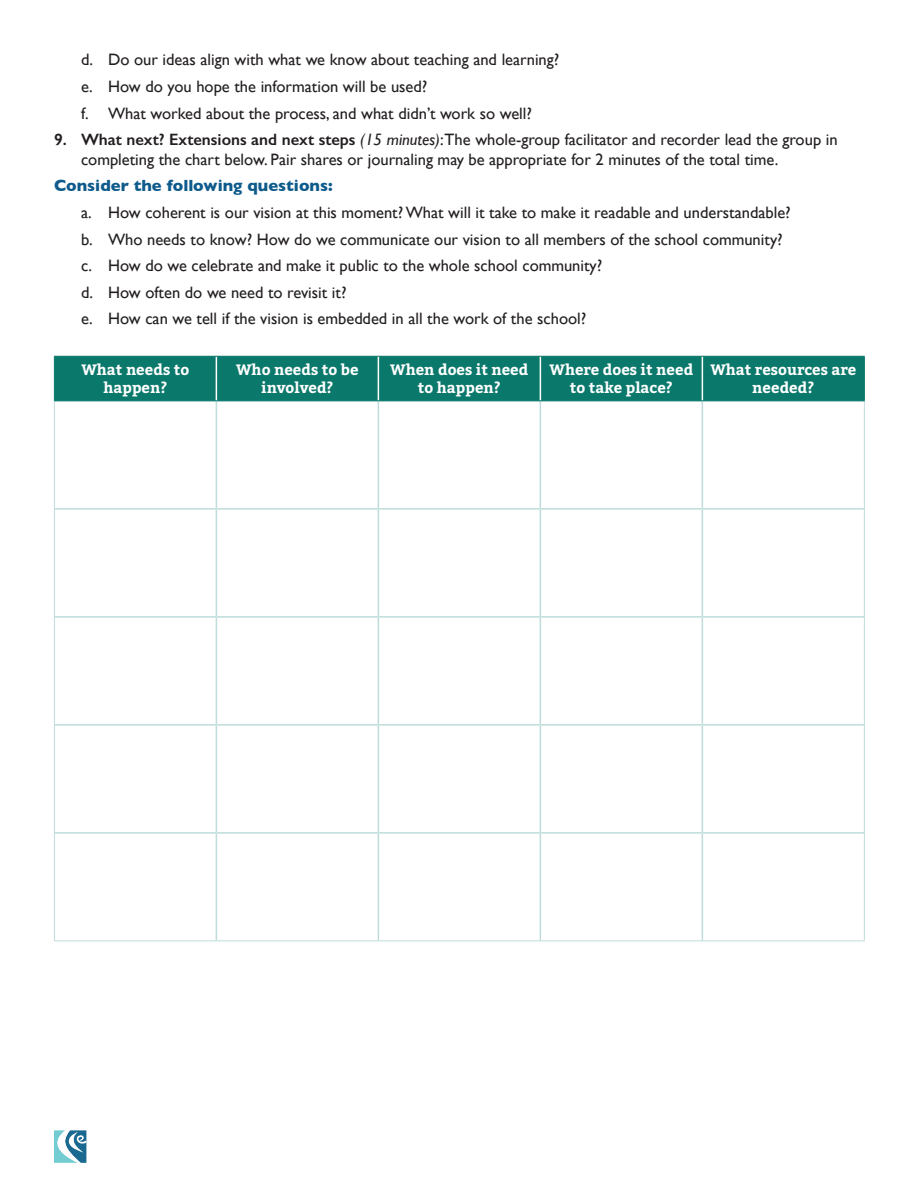
<style>
.page{position:relative;width:918px;height:1188px;background:#fff}
.page>*{position:absolute;margin:0;border:0;box-sizing:border-box;transform-origin:0 0}
.t1{font:16.5px/19.8px "Gill Sans";color:#231f20}
.tool_subsub{font:700 16.5px "Gill Sans";color:#0d5a8b}
.table_sub{font:700 15px/18px "Bitter";color:#fff;text-align:center}
.s1{font-weight:600}
.s2{font-style:italic}
</style>
<div class="page">
<svg style="left:54px;top:1130px;width:32px;height:33px"></svg>
<div style="left:55px;top:357px;width:809px;height:44px;background:#0a786b"></div>
<hr style="left:216px;top:357px;width:1px;height:44px;background:#fff">
<hr style="left:378px;top:357px;width:1px;height:44px;background:#fff">
<hr style="left:540px;top:357px;width:1px;height:44px;background:#fff">
<hr style="left:702px;top:357px;width:1px;height:44px;background:#fff">
<hr style="left:216px;top:401px;width:1px;height:107px;background:#bddcda">
<hr style="left:378px;top:401px;width:1px;height:107px;background:#bddcda">
<hr style="left:540px;top:401px;width:1px;height:107px;background:#bddcda">
<hr style="left:702px;top:401px;width:1px;height:107px;background:#bddcda">
<hr style="left:55px;top:508px;width:161px;height:2px;background:#bddcda">
<hr style="left:216px;top:508px;width:162px;height:2px;background:#bddcda">
<hr style="left:216px;top:510px;width:1px;height:106px;background:#bddcda">
<hr style="left:378px;top:508px;width:162px;height:2px;background:#bddcda">
<hr style="left:378px;top:510px;width:1px;height:106px;background:#bddcda">
<hr style="left:540px;top:508px;width:162px;height:2px;background:#bddcda">
<hr style="left:540px;top:510px;width:1px;height:106px;background:#bddcda">
<hr style="left:702px;top:508px;width:162px;height:2px;background:#bddcda">
<hr style="left:702px;top:510px;width:1px;height:106px;background:#bddcda">
<hr style="left:55px;top:616px;width:161px;height:2px;background:#bddcda">
<hr style="left:216px;top:616px;width:162px;height:2px;background:#bddcda">
<hr style="left:216px;top:618px;width:1px;height:106px;background:#bddcda">
<hr style="left:378px;top:616px;width:162px;height:2px;background:#bddcda">
<hr style="left:378px;top:618px;width:1px;height:106px;background:#bddcda">
<hr style="left:540px;top:616px;width:162px;height:2px;background:#bddcda">
<hr style="left:540px;top:618px;width:1px;height:106px;background:#bddcda">
<hr style="left:702px;top:616px;width:162px;height:2px;background:#bddcda">
<hr style="left:702px;top:618px;width:1px;height:106px;background:#bddcda">
<hr style="left:55px;top:724px;width:161px;height:2px;background:#bddcda">
<hr style="left:216px;top:724px;width:162px;height:2px;background:#bddcda">
<hr style="left:216px;top:726px;width:1px;height:106px;background:#bddcda">
<hr style="left:378px;top:724px;width:162px;height:2px;background:#bddcda">
<hr style="left:378px;top:726px;width:1px;height:106px;background:#bddcda">
<hr style="left:540px;top:724px;width:162px;height:2px;background:#bddcda">
<hr style="left:540px;top:726px;width:1px;height:106px;background:#bddcda">
<hr style="left:702px;top:724px;width:162px;height:2px;background:#bddcda">
<hr style="left:702px;top:726px;width:1px;height:106px;background:#bddcda">
<hr style="left:55px;top:832px;width:161px;height:2px;background:#bddcda">
<hr style="left:216px;top:832px;width:162px;height:2px;background:#bddcda">
<hr style="left:216px;top:834px;width:1px;height:107px;background:#bddcda">
<hr style="left:378px;top:832px;width:162px;height:2px;background:#bddcda">
<hr style="left:378px;top:834px;width:1px;height:107px;background:#bddcda">
<hr style="left:540px;top:832px;width:162px;height:2px;background:#bddcda">
<hr style="left:540px;top:834px;width:1px;height:107px;background:#bddcda">
<hr style="left:702px;top:832px;width:162px;height:2px;background:#bddcda">
<hr style="left:702px;top:834px;width:1px;height:107px;background:#bddcda">
<hr style="left:54px;top:401px;width:1px;height:108px;background:#bddcda">
<hr style="left:864px;top:401px;width:1px;height:108px;background:#bddcda">
<hr style="left:54px;top:509px;width:1px;height:108px;background:#bddcda">
<hr style="left:864px;top:509px;width:1px;height:108px;background:#bddcda">
<hr style="left:54px;top:617px;width:1px;height:108px;background:#bddcda">
<hr style="left:864px;top:617px;width:1px;height:108px;background:#bddcda">
<hr style="left:54px;top:725px;width:1px;height:108px;background:#bddcda">
<hr style="left:864px;top:725px;width:1px;height:108px;background:#bddcda">
<hr style="left:54px;top:833px;width:1px;height:108px;background:#bddcda">
<hr style="left:864px;top:833px;width:1px;height:108px;background:#bddcda">
<hr style="left:54px;top:941px;width:162px;height:1px;background:#bddcda">
<hr style="left:216px;top:941px;width:162px;height:1px;background:#bddcda">
<hr style="left:378px;top:941px;width:162px;height:1px;background:#bddcda">
<hr style="left:540px;top:941px;width:162px;height:1px;background:#bddcda">
<hr style="left:702px;top:941px;width:163px;height:1px;background:#bddcda">
<hr style="left:54px;top:356px;width:162px;height:1px;background:#0a786b">
<hr style="left:54px;top:357px;width:1px;height:44px;background:#0a786b">
<hr style="left:216px;top:356px;width:162px;height:1px;background:#0a786b">
<hr style="left:378px;top:356px;width:162px;height:1px;background:#0a786b">
<hr style="left:540px;top:356px;width:162px;height:1px;background:#0a786b">
<hr style="left:702px;top:356px;width:163px;height:1px;background:#0a786b">
<hr style="left:864px;top:357px;width:1px;height:44px;background:#0a786b">
<hr style="left:54px;top:401px;width:162px;height:1px;background:#0a786b">
<hr style="left:216px;top:401px;width:162px;height:1px;background:#0a786b">
<hr style="left:378px;top:401px;width:162px;height:1px;background:#0a786b">
<hr style="left:540px;top:401px;width:162px;height:1px;background:#0a786b">
<hr style="left:702px;top:401px;width:163px;height:1px;background:#0a786b">
<p class="t1" style="left:81px;top:50px;width:480px">d. Do our ideas align with what we know about teaching and learning?</p>
<p class="t1" style="left:81px;top:76px;width:348px">e. How do you hope the information will be used?</p>
<p class="t1" style="left:81px;top:103px;width:452px">f. What worked about the process, and what didn’t work so well?</p>
<p class="t1" style="left:81px;top:129px;width:758px;text-indent:-27px"><span class="s1">9. What next? Extensions and next steps</span> <span class="s2">(15 minutes)</span>:The whole-group facilitator and recorder lead the group in completing the chart below. Pair shares or journaling may be appropriate for 2 minutes of the total time.</p>
<p class="tool_subsub" style="left:54px;top:173px;width:280px">Consider the following questions:</p>
<p class="t1" style="left:81px;top:202px;width:711px">a. How coherent is our vision at this moment? What will it take to make it readable and understandable?</p>
<p class="t1" style="left:81px;top:229px;width:703px">b. Who needs to know? How do we communicate our vision to all members of the school community?</p>
<p class="t1" style="left:81px;top:255px;width:523px">c. How do we celebrate and make it public to the whole school community?</p>
<p class="t1" style="left:81px;top:282px;width:267px">d. How often do we need to revisit it?</p>
<p class="t1" style="left:81px;top:309px;width:507px">e. How can we tell if the vision is embedded in all the work of the school?</p>
<p class="table_sub" style="left:81px;top:361px;width:109px">What needs to happen?</p>
<p class="table_sub" style="left:236px;top:361px;width:124px">Who needs to be involved?</p>
<p class="table_sub" style="left:390px;top:361px;width:140px">When does it need to happen?</p>
<p class="table_sub" style="left:550px;top:361px;width:145px">Where does it need to take place?</p>
<p class="table_sub" style="left:710px;top:361px;width:148px">What resources are needed?</p>
</div>
